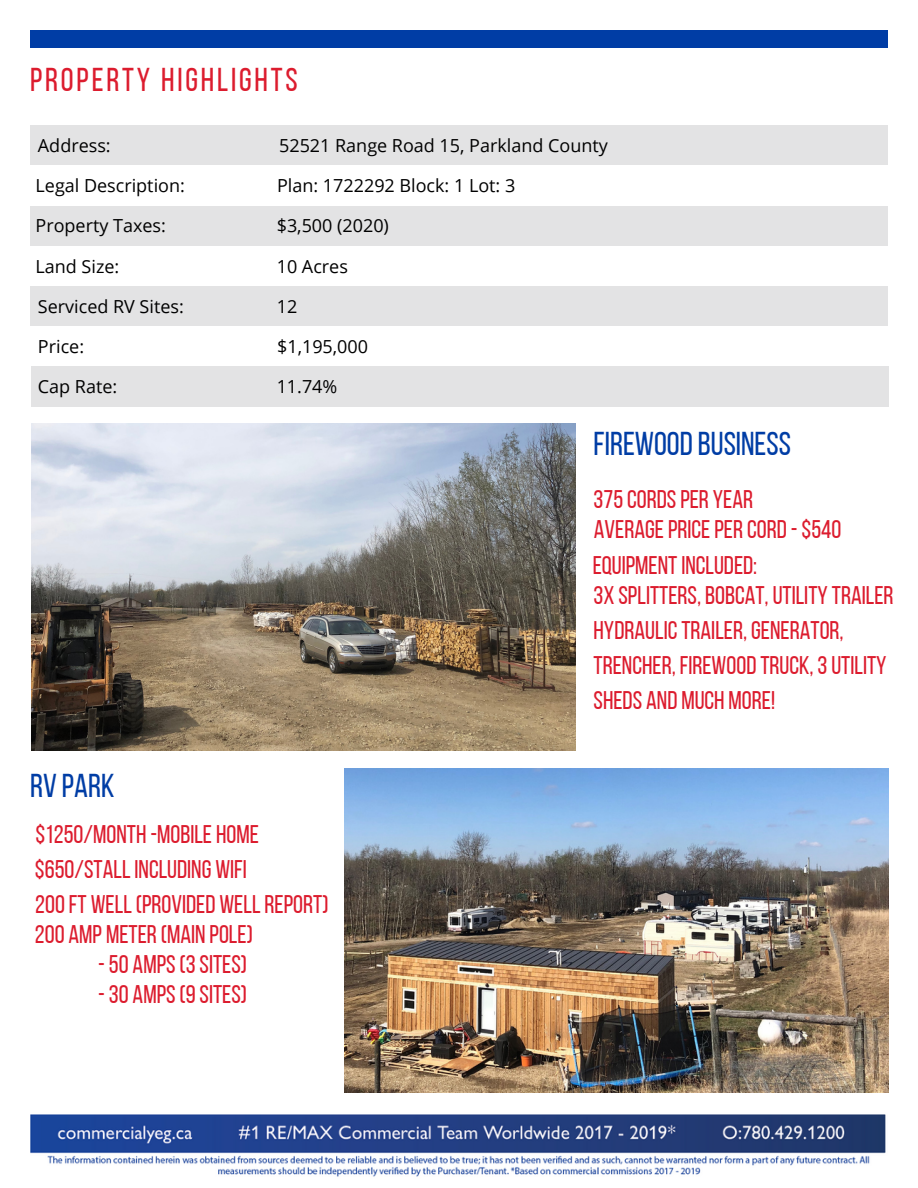
<style>
.page{position:relative;width:918px;height:1188px;background:#fff}
.page>*{position:absolute;margin:0;border:0;box-sizing:border-box;transform-origin:0 0}
.t1{font:33px "Bebas Neue";color:#003da5}
.t2{font:33px "Bebas Neue";letter-spacing:.085em;color:#dc1c2e}
.t3{font:25.5px/34.8px "Bebas Neue";color:#dc1c2e}
.t4{font:18px "Open Sans";color:#000}
</style>
<div class="page">
<div style="left:30px;top:31px;width:858px;height:17px;background:#003da5"></div>
<div style="left:30px;top:125px;width:858px;height:41px;background:#e3e3e4"></div>
<div style="left:30px;top:206px;width:858px;height:40px;background:#e3e3e4"></div>
<div style="left:30px;top:286px;width:858px;height:40px;background:#e3e3e4"></div>
<img style="left:30px;top:1114px;width:856px;height:63px">
<img style="left:31px;top:423px;width:545px;height:328px">
<div style="left:31px;top:366px;width:858px;height:41px;background:#e3e3e4"></div>
<img style="left:345px;top:768px;width:543px;height:324px">
<p class="t2" style="left:30px;top:66px;width:269px">PROPERTY HIGHLIGHTS</p>
<p class="t4" style="left:38px;top:133px;width:74px">Address:</p>
<p class="t4" style="left:279px;top:133px;width:330px">52521 Range Road 15, Parkland County</p>
<p class="t4" style="left:36px;top:173px;width:151px">Legal Description:</p>
<p class="t4" style="left:277px;top:173px;width:240px">Plan: 1722292 Block: 1 Lot: 3</p>
<p class="t4" style="left:36px;top:213px;width:132px">Property Taxes:</p>
<p class="t4" style="left:277px;top:213px;width:114px">$3,500 (2020)</p>
<p class="t4" style="left:36px;top:253px;width:85px">Land Size:</p>
<p class="t4" style="left:277px;top:253px;width:73px">10 Acres</p>
<p class="t4" style="left:38px;top:294px;width:147px">Serviced RV Sites:</p>
<p class="t4" style="left:277px;top:294px;width:22px">12</p>
<p class="t4" style="left:38px;top:334px;width:48px">Price:</p>
<p class="t4" style="left:277px;top:334px;width:93px">$1,195,000</p>
<p class="t4" style="left:38px;top:374px;width:81px">Cap Rate:</p>
<p class="t4" style="left:277px;top:374px;width:62px">11.74%</p>
<p class="t1" style="left:30px;top:772px;width:86px">RV PARK</p>
<p class="t3" style="left:35px;top:819px;width:225px">$1250/MONTH -MOBILE HOME</p>
<p class="t3" style="left:35px;top:854px;width:214px">$650/STALLINCLUDING WIFI</p>
<p class="t3" style="left:35px;top:889px;width:295px">200FT WELL(PROVIDED WELLREPORT)</p>
<p class="t3" style="left:35px;top:919px;width:219px">200 AMP METER(MAIN POLE)</p>
<p class="t3" style="left:98px;top:949px;width:150px">-50 AMPS(3SITES)</p>
<p class="t3" style="left:98px;top:979px;width:150px">-30 AMPS(9SITES)</p>
<p class="t1" style="left:594px;top:430px;width:199px">FIREWOODBUSINESS</p>
<p class="t3" style="left:594px;top:484px;width:161px">375CORDSPER YEAR</p>
<p class="t3" style="left:594px;top:514px;width:249px">AVERAGEPRICEPERCORD-$540</p>
<p class="t3" style="left:593px;top:550px;width:166px">EQUIPMENTINCLUDED:</p>
<p class="t3" style="left:594px;top:580px;width:302px">3X SPLITTERS, BOBCAT, UTILITY TRAILER</p>
<p class="t3" style="left:594px;top:615px;width:295px">HYDRAULICTRAILER, GENERATOR,<br>TRENCHER, FIREWOODTRUCK, 3UTILITY<br>SHEDS AND MUCH MORE!</p>
</div>
